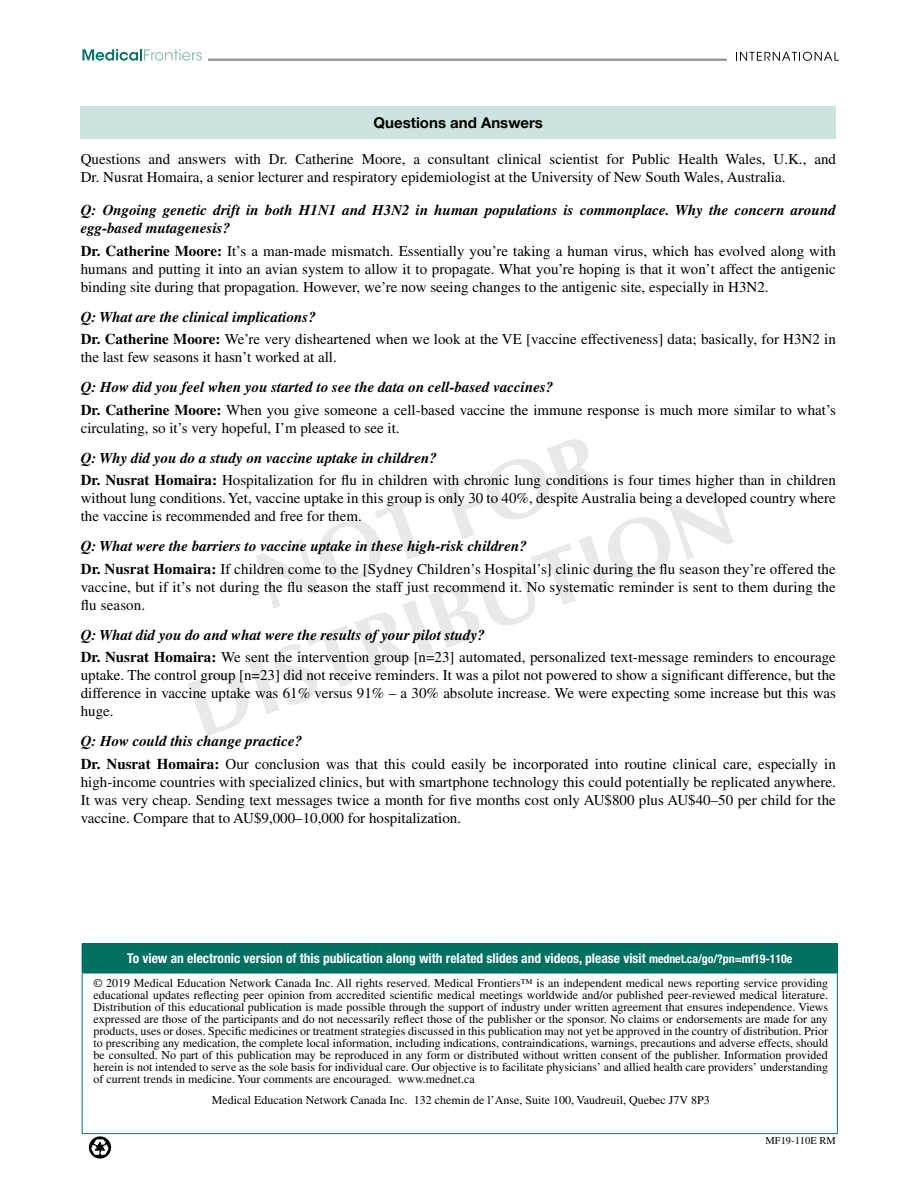
<style>
.page{position:relative;width:918px;height:1188px;background:#fff}
.page>*{position:absolute;margin:0;border:0;box-sizing:border-box;transform-origin:0 0}
.t1{font:15px/18px "Times LT Std";color:#000}
.t2{font:italic 700 15px/18px "Times LT Std";color:#000}
.t3{font:700 15px "Helvetica Neue LT Std";color:#000}
.t4{font:700 condensed 13.5px "Helvetica Neue LT Std";color:#fff}
.t5{font:12px/12px "Times LT Std";color:#000;text-align:justify}
.t6{font:10.5px "Times LT Std";color:#000}
.s1{font-weight:700}
.s2{font-weight:700;font-style:italic}
.s3{font-size:12px}
</style>
<div class="page">
<hr style="left:208px;top:59px;width:519px;height:2px;background:#939598">
<svg style="left:736px;top:52px;width:103px;height:9px"></svg>
<svg style="left:82px;top:49px;width:120px;height:12px"></svg>
<svg style="left:89px;top:1136px;width:22px;height:23px"></svg>
<svg style="left:91px;top:1139px;width:18px;height:17px"></svg>
<div style="left:81px;top:106px;width:755px;height:33px;background:#cce3df"></div>
<div style="left:82px;top:944px;width:755px;height:29px;background:#007161"></div>
<hr style="left:82px;top:943px;width:756px;height:1px;background:#007161">
<svg style="left:837px;top:944px;width:1px;height:29px"></svg>
<hr style="left:82px;top:973px;width:756px;height:1px;background:#007161">
<hr style="left:82px;top:973px;width:1px;height:160px;background:#007161">
<hr style="left:837px;top:973px;width:1px;height:160px;background:#007161">
<hr style="left:82px;top:1133px;width:756px;height:1px;background:#007161">
<svg style="left:187px;top:489px;width:547px;height:247px"></svg>
<svg style="left:255px;top:439px;width:352px;height:170px"></svg>
<p class="t3" style="left:374px;top:113px;width:171px">Questions and Answers</p>
<p class="t1" style="left:81px;top:150px;width:757px">Questions and answers with Dr. Catherine Moore, a consultant clinical scientist for Public Health Wales, U.K., and<br>Dr. Nusrat Homaira, a senior lecturer and respiratory epidemiologist at the University of New South Wales, Australia.</p>
<p class="t2" style="left:81px;top:201px;width:757px">Q: Ongoing genetic drift in both H1N1 and H3N2 in human populations is commonplace. Why the concern around egg-based mutagenesis?</p>
<p class="t1" style="left:81px;top:242px;width:757px;text-align:justify"><span class="s1">Dr. Catherine Moore:</span> It’s a man-made mismatch. Essentially you’re taking a human virus, which has evolved along with humans and putting it into an avian system to allow it to propagate. What you’re hoping is that it won’t affect the antigenic binding site during that propagation. However, we’re now seeing changes to the antigenic site, especially in H3N2.</p>
<p class="t1" style="left:81px;top:306px;width:757px;line-height:22.5px"><span class="s2">Q: What are the clinical implications?<br></span><span class="s1">Dr. Catherine Moore:</span> We’re very disheartened when we look at the VE [vaccine effectiveness] data; basically, for H3N2 in</p>
<p class="t1" style="left:81px;top:348px;width:258px">the last few seasons it hasn’t worked at all.</p>
<p class="t1" style="left:81px;top:376px;width:757px;line-height:22.5px"><span class="s2">Q: How did you feel when you started to see the data on cell-based vaccines?<br></span><span class="s1">Dr. Catherine Moore:</span> When you give someone a cell-based vaccine the immune response is much more similar to what’s</p>
<p class="t1" style="left:81px;top:419px;width:320px">circulating, so it’s very hopeful, I’m pleased to see it.</p>
<p class="t1" style="left:81px;top:447px;width:757px;line-height:22.5px"><span class="s2">Q: Why did you do a study on vaccine uptake in children?<br></span><span class="s1">Dr. Nusrat Homaira:</span> Hospitalization for flu in children with chronic lung conditions is four times higher than in children</p>
<p class="t1" style="left:81px;top:489px;width:757px">without lung conditions. Yet, vaccine uptake in this group is only 30 to 40%, despite Australia being a developed country where the vaccine is recommended and free for them.</p>
<p class="t1" style="left:81px;top:535px;width:757px;line-height:22.5px"><span class="s2">Q: What were the barriers to vaccine uptake in these high-risk children?<br></span><span class="s1">Dr. Nusrat Homaira:</span> If children come to the [Sydney Children’s Hospital’s] clinic during the flu season they’re offered the</p>
<p class="t1" style="left:81px;top:578px;width:757px">vaccine, but if it’s not during the flu season the staff just recommend it. No systematic reminder is sent to them during the flu season.</p>
<p class="t1" style="left:81px;top:624px;width:757px;line-height:22.5px"><span class="s2">Q: What did you do and what were the results of your pilot study?<br></span><span class="s1">Dr. Nusrat Homaira:</span> We sent the intervention group [n=23] automated, personalized text-message reminders to encourage</p>
<p class="t1" style="left:81px;top:666px;width:757px;text-align:justify">uptake. The control group [n=23] did not receive reminders. It was a pilot not powered to show a significant difference, but the difference in vaccine uptake was 61% versus 91% – a 30% absolute increase. We were expecting some increase but this was huge.</p>
<p class="t1" style="left:81px;top:730px;width:757px;line-height:22.5px"><span class="s2">Q: How could this change practice?<br></span><span class="s1">Dr. Nusrat Homaira:</span> Our conclusion was that this could easily be incorporated into routine clinical care, especially in</p>
<p class="t1" style="left:81px;top:773px;width:757px;text-align:justify">high-income countries with specialized clinics, but with smartphone technology this could potentially be replicated anywhere.<br>It was very cheap. Sending text messages twice a month for five months cost only AU$800 plus AU$40–50 per child for the vaccine. Compare that to AU$9,000–10,000 for hospitalization.</p>
<p class="t4" style="left:127px;top:950px;width:666px">To view an electronic version of this publication along with related slides and videos, please visit <span class="s3">mednet.ca/go/?pn=mf19-110e</span></p>
<p class="t5" style="left:94px;top:977px;width:736px">© 2019 Medical Education Network Canada Inc. All rights reserved. Medical Frontiers™ is an independent medical news reporting service providing educational updates reflecting peer opinion from accredited scientific medical meetings worldwide and/or published peer-reviewed medical literature.<br>Distribution of this educational publication is made possible through the support of industry under written agreement that ensures independence. Views expressed are those of the participants and do not necessarily reflect those of the publisher or the sponsor. No claims or endorsements are made for any products, uses or doses. Specific medicines or treatment strategies discussed in this publication may not yet be approved in the country of distribution. Prior to prescribing any medication, the complete local information, including indications, contraindications, warnings, precautions and adverse effects, should be consulted. No part of this publication may be reproduced in any form or distributed without written consent of the publisher. Information provided herein is not intended to serve as the sole basis for individual care. Our objective is to facilitate physicians’ and allied health care providers’ understanding of current trends in medicine. Your comments are encouraged. www.mednet.ca</p>
<p class="t5" style="left:212px;top:1094px;width:500px">Medical Education Network Canada Inc. 132 chemin de l’Anse, Suite 100, Vaudreuil, Quebec J7V 8P3</p>
<p class="t6" style="left:766px;top:1134px;width:72px">MF19-110E RM</p>
</div>
